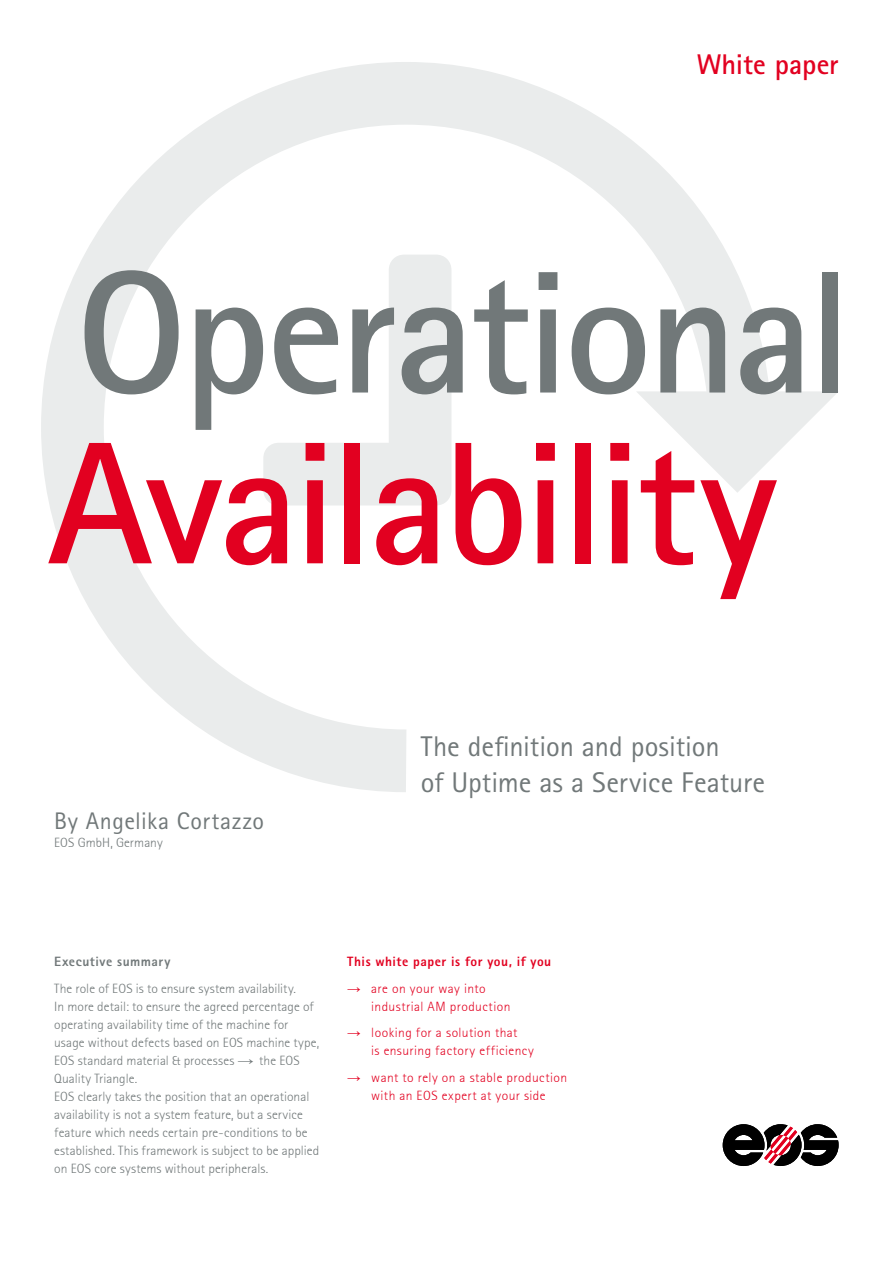
<style>
.page{position:relative;width:893px;height:1263px;background:#fff}
.page>*{position:absolute;margin:0;border:0;box-sizing:border-box;transform-origin:0 0}
.t1{font:700 174.45px "Rotis Sans Serif Pro";letter-spacing:-.035em;color:#e20020}
.t2{font:700 174.45px "Rotis Sans Serif Pro";letter-spacing:-.03em;color:#717879}
.t3{font:28.5px/36px "Rotis Sans Serif Pro";color:#717879}
.t4{font:700 28.5px "Rotis Sans Serif Pro";color:#e20020}
.t5{font:24px "Rotis Sans Serif Pro";letter-spacing:.02em;color:#717879}
.t6{font:13.5px/18px "Rotis San Ser T Ligh";letter-spacing:.005em;color:#717879}
.t7{font:13.5px/18px "Rotis San Ser T Ligh";letter-spacing:.035em;color:#e20020}
.t8{font:800 13.5px "Rotis Sans Serif Pro";letter-spacing:.04em;color:#e20020}
.t9{font:800 13.5px "Rotis Sans Serif Pro";letter-spacing:.04em;color:#717879}
.s1{font-family:"Arial"}
</style>
<div class="page">
<svg style="left:723px;top:1124px;width:116px;height:42px"></svg>
<svg style="left:41px;top:62px;width:728px;height:730px"></svg>
<svg style="left:263px;top:255px;width:188px;height:250px"></svg>
<svg style="left:636px;top:391px;width:202px;height:102px"></svg>
<h2 class="t4" style="left:697px;top:46px;width:144px">White paper</h2>
<h1 class="t2" style="left:77px;top:223px;width:777px">Operational</h1>
<h1 class="t1" style="left:47px;top:394px;width:732px">Availability</h1>
<h3 class="t5" style="left:54px;top:806px;width:211px">By Angelika Cortazzo</h3>
<p class="t6" style="left:54px;top:833px;width:110px">EOS GmbH, Germany</p>
<h2 class="t3" style="left:421px;top:729px;width:346px">The definition and position<br>of Uptime as a Service Feature</h2>
<p class="t9" style="left:54px;top:953px;width:118px">Executive summary</p>
<p class="t6" style="left:54px;top:979px;width:267px">The role of EOS is to ensure system availability.<br>In more detail: to ensure the agreed percentage of operating availability time of the machine for usage without defects based on EOS machine type, EOS standard material &amp; processes <span class="s1">→</span> the EOS Quality Triangle.<br>EOS clearly takes the position that an operational availability is not a system feature, but a service feature which needs certain pre-conditions to be established. This framework is subject to be applied on EOS core systems without peripherals.</p>
<p class="t8" style="left:347px;top:953px;width:206px">This white paper is for you, if you</p>
<p class="t7" style="left:371px;top:979px;width:141px;text-indent:-24px"><span class="s1">→</span> are on your way into industrial AM production</p>
<p class="t7" style="left:371px;top:1023px;width:164px;text-indent:-24px"><span class="s1">→</span> looking for a solution that<br>is ensuring factory efficiency</p>
<p class="t7" style="left:347px;top:1068px;width:221px;text-align:center"><span class="s1">→</span> want to rely on a stable production with an EOS expert at your side</p>
</div>
